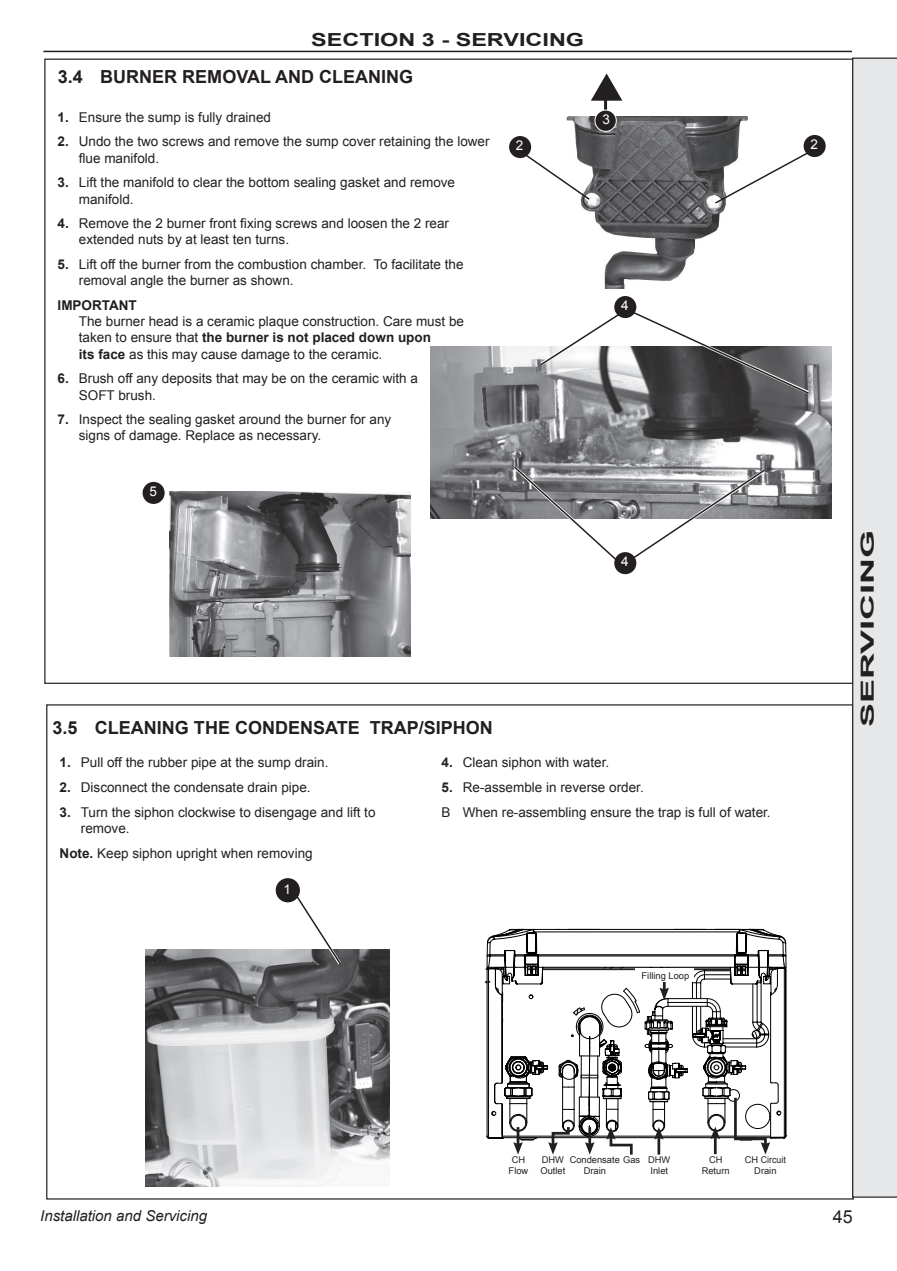
<style>
.page{position:relative;width:897px;height:1271px;background:#fff}
.page>*{position:absolute;margin:0;border:0;box-sizing:border-box;transform-origin:0 0}
.t1{font:700 18px/36.8px "Arial";color:#231f20;scale:1.3 1}
.t2{font:700 18px "Arial";color:#231f20}
.t3{font:700 18px "Arial";color:#231f20;scale:2 1}
.t4{font:18px "Arial";color:#231f20}
.t5{font:italic 15px "Arial";color:#231f20}
.t6{font:13.5px/16.2px "Arial";color:#231f20}
.t7{font:700 13.5px "Arial";color:#231f20}
.t8{font:13.5px "Arial";color:#fff}
.t9{font:9.3px/11.2px "Arial";color:#231f20;text-align:center}
.s1{font-weight:700}
</style>
<div class="page">
<hr style="left:43px;top:51px;width:808px;height:1px;background:#231f20">
<img style="left:145px;top:949px;width:244px;height:237px">
<svg style="left:289px;top:886px;width:55px;height:81px"></svg>
<div style="left:275px;top:878px;width:25px;height:24px;background:#231f20;border-radius:50%"></div>
<img style="left:170px;top:491px;width:240px;height:165px">
<img style="left:527px;top:116px;width:299px;height:172px">
<svg style="left:591px;top:73px;width:31px;height:28px"></svg>
<hr style="left:603px;top:98px;width:3px;height:31px;background:#231f20">
<div style="left:594px;top:110px;width:22px;height:21px;background:#231f20;border-radius:50%"></div>
<div style="left:594px;top:110px;width:22px;height:22px;border:1px solid #fff;border-radius:50%"></div>
<svg style="left:519px;top:149px;width:81px;height:117px"></svg>
<svg style="left:713px;top:148px;width:100px;height:116px"></svg>
<div style="left:509px;top:136px;width:22px;height:22px;background:#231f20;border-radius:50%"></div>
<div style="left:803px;top:135px;width:22px;height:22px;background:#231f20;border-radius:50%"></div>
<img style="left:430px;top:346px;width:401px;height:173px">
<svg style="left:627px;top:466px;width:140px;height:97px"></svg>
<svg style="left:510px;top:463px;width:111px;height:97px"></svg>
<svg style="left:537px;top:309px;width:274px;height:87px"></svg>
<div style="left:614px;top:552px;width:22px;height:22px;background:#231f20;border-radius:50%"></div>
<div style="left:614px;top:296px;width:22px;height:22px;background:#231f20;border-radius:50%"></div>
<div style="left:142px;top:482px;width:22px;height:22px;background:#231f20;border-radius:50%"></div>
<svg style="left:484px;top:928px;width:304px;height:227px"></svg>
<div style="left:635px;top:968px;width:58px;height:13px;background:#fff"></div>
<div style="left:851px;top:58px;width:45px;height:1139px;background:#e6e7e9"></div>
<h1 class="t1" style="left:58px;top:22px;width:406px;text-indent:253px">SECTION 3 - SERVICING<br>3.4 BURNER REMOVAL AND CLEANING</h1>
<p class="t6" style="left:58px;top:109px;width:215px"><span class="s1">1.</span> Ensure the sump is fully drained</p>
<p class="t6" style="left:79px;top:134px;width:412px;text-indent:-21px"><span class="s1">2.</span> Undo the two screws and remove the sump cover retaining the lower flue manifold.</p>
<p class="t6" style="left:79px;top:174px;width:377px;text-indent:-21px"><span class="s1">3.</span> Lift the manifold to clear the bottom sealing gasket and remove manifold.</p>
<p class="t6" style="left:79px;top:215px;width:371px;text-indent:-21px"><span class="s1">4.</span> Remove the 2 burner front fixing screws and loosen the 2 rear extended nuts by at least ten turns.</p>
<p class="t6" style="left:79px;top:256px;width:386px;text-indent:-21px"><span class="s1">5.</span> Lift off the burner from the combustion chamber. To facilitate the removal angle the burner as shown.</p>
<p class="t7" style="left:58px;top:296px;width:81px">IMPORTANT</p>
<p class="t6" style="left:79px;top:313px;width:386px">The burner head is a ceramic plaque construction. Care must be taken to ensure that <span class="s1">the burner is not placed down upon<br>its face</span> as this may cause damage to the ceramic.</p>
<p class="t6" style="left:79px;top:370px;width:340px;text-indent:-21px"><span class="s1">6.</span> Brush off any deposits that may be on the ceramic with a<br>SOFT brush.</p>
<p class="t6" style="left:79px;top:411px;width:314px;text-indent:-21px"><span class="s1">7.</span> Inspect the sealing gasket around the burner for any signs of damage. Replace as necessary.</p>
<p class="t8" style="left:602px;top:110px;width:9px">3</p>
<p class="t8" style="left:515px;top:136px;width:9px">2</p>
<p class="t8" style="left:810px;top:135px;width:9px">2</p>
<p class="t8" style="left:620px;top:296px;width:9px">4</p>
<p class="t8" style="left:149px;top:482px;width:9px">5</p>
<h1 class="t2" style="left:52px;top:716px;width:442px">3.5 CLEANING THE CONDENSATE TRAP/SIPHON</h1>
<p class="t8" style="left:620px;top:552px;width:9px">4</p>
<p class="t6" style="left:60px;top:754px;width:270px"><span class="s1">1.</span> Pull off the rubber pipe at the sump drain.</p>
<p class="t6" style="left:60px;top:779px;width:252px"><span class="s1">2.</span> Disconnect the condensate drain pipe.</p>
<p class="t6" style="left:81px;top:804px;width:296px;text-indent:-21px"><span class="s1">3.</span> Turn the siphon clockwise to disengage and lift to remove.</p>
<p class="t6" style="left:60px;top:844px;width:254px"><span class="s1">Note.</span> Keep siphon upright when removing</p>
<p class="t8" style="left:283px;top:880px;width:9px">1</p>
<p class="t6" style="left:441px;top:754px;width:169px"><span class="s1">4.</span> Clean siphon with water.</p>
<p class="t6" style="left:441px;top:775px;width:330px;line-height:24.8px"><span class="s1">5.</span> Re-assemble in reverse order.<br>B When re-assembling ensure the trap is full of water.</p>
<p class="t9" style="left:641px;top:969px;width:49px">Filling Loop</p>
<h1 class="t3" style="left:854px;top:727px;width:100px;rotate:-90deg">SERVICING</h1>
<p class="t9" style="left:540px;top:1154px;width:26px;text-align:left">DHW<br>Outlet</p>
<p class="t9" style="left:701px;top:1153px;width:29px">CH<br>Return</p>
<p class="t9" style="left:508px;top:1154px;width:21px">CH<br>Flow</p>
<p class="t9" style="left:583px;top:1154px;width:88px;text-align:left;text-indent:-14px">Condensate Gas DHW<br>Drain</p>
<p class="t9" style="left:650px;top:1165px;width:19px">Inlet</p>
<p class="t9" style="left:744px;top:1154px;width:43px">CH Circuit<br>Drain</p>
<p class="t5" style="left:40px;top:1205px;width:168px">Installation and Servicing</p>
<h1 class="t4" style="left:832px;top:1204px;width:22px">45</h1>
</div>
